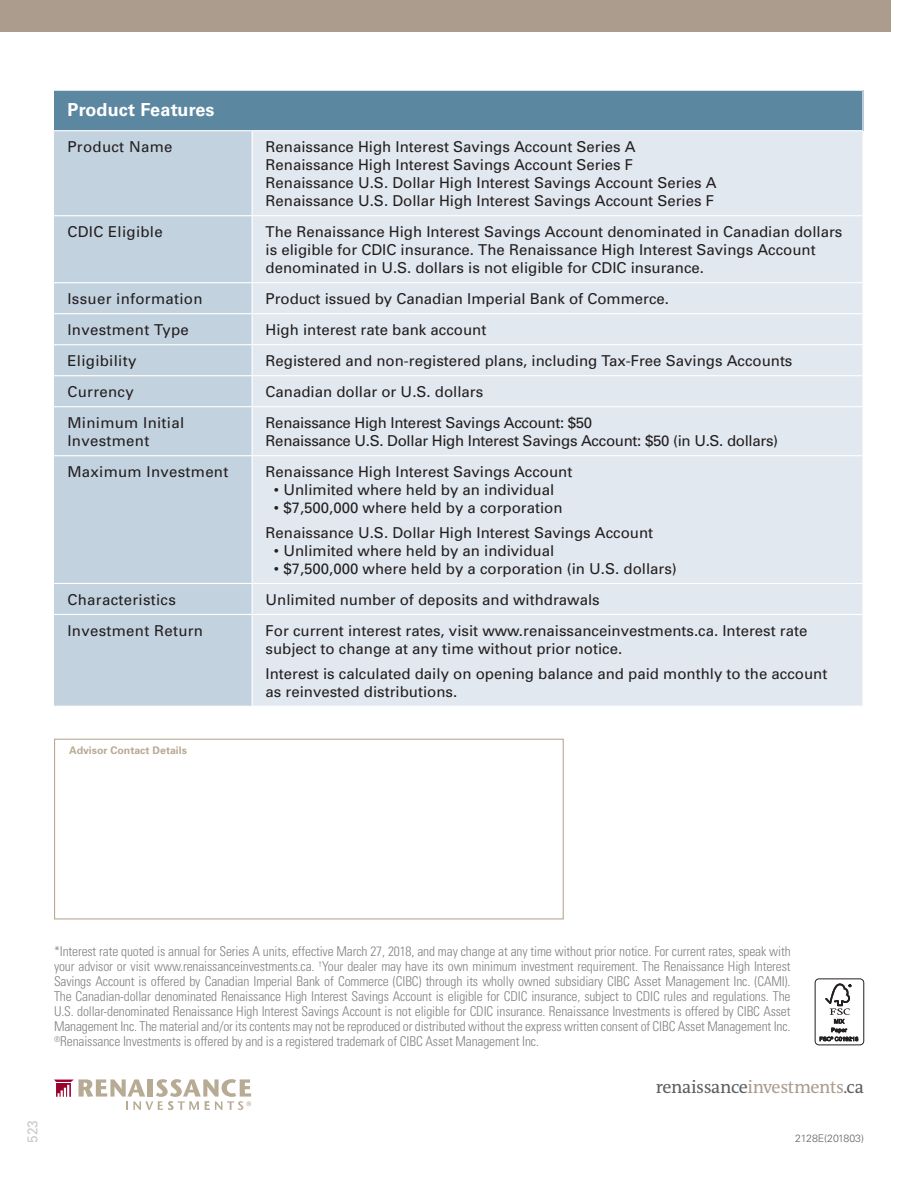
<style>
.page{position:relative;width:918px;height:1188px;background:#fff}
.page>*{position:absolute;margin:0;border:0;box-sizing:border-box;transform-origin:0 0}
.t1{font:18px "The Antiqua Sun OT";letter-spacing:-.02em;color:#5f5f62}
.subhead{font:700 18px "Univers LT";letter-spacing:.01em;color:#fff}
.t2{font:15px/18px "Univers";color:#231f20}
.t3{font:15px/18px "Univers";letter-spacing:.02em;color:#231f20}
.t4{font:15px "Univers";letter-spacing:-.02em;color:#231f20}
.t5{font:14.25px "Univers";color:#939598;scale:.95 1}
.Disclaimer{font:300 condensed 13.5px/15px "Univers LT";letter-spacing:-.01em;color:#808285;text-align:justify}
.t6{font:700 10.5px "Univers";color:#b8ab95}
.t7{font:300 10.5px "Univers LT";color:#636366}
.s1{color:#ab9c8e}
</style>
<div class="page">
<div style="left:815px;top:978px;width:49px;height:67px;border:1px solid #231f20;border-radius:4px"></div>
<svg style="left:820px;top:983px;width:38px;height:58px"></svg>
<div style="left:0;top:0;width:891px;height:31px;background:#ab9c8e"></div>
<svg style="left:54px;top:1079px;width:197px;height:31px"></svg>
<div style="left:54px;top:739px;width:510px;height:180px;border:1px solid #b8ab95"></div>
<div style="left:54px;top:90px;width:809px;height:41px;background:#5c87a1"></div>
<div style="left:54px;top:131px;width:198px;height:575px;background:#c3d2df"></div>
<div style="left:253px;top:131px;width:609px;height:575px;background:#e1e8ef"></div>
<hr style="left:54px;top:90px;width:198px;height:1px;background:#fff">
<hr style="left:252px;top:90px;width:612px;height:1px;background:#fff">
<hr style="left:862px;top:91px;width:2px;height:39px;background:#fff">
<hr style="left:54px;top:130px;width:198px;height:1px;background:#fff">
<hr style="left:252px;top:130px;width:612px;height:1px;background:#fff">
<hr style="left:54px;top:215px;width:198px;height:1px;background:#fff">
<hr style="left:54px;top:282px;width:198px;height:1px;background:#fff">
<hr style="left:54px;top:313px;width:198px;height:1px;background:#fff">
<hr style="left:54px;top:344px;width:198px;height:1px;background:#fff">
<hr style="left:54px;top:375px;width:198px;height:1px;background:#fff">
<hr style="left:54px;top:406px;width:198px;height:1px;background:#fff">
<hr style="left:54px;top:455px;width:198px;height:1px;background:#fff">
<hr style="left:54px;top:583px;width:198px;height:1px;background:#fff">
<hr style="left:54px;top:614px;width:198px;height:1px;background:#fff">
<hr style="left:252px;top:215px;width:612px;height:1px;background:#fff">
<hr style="left:252px;top:282px;width:612px;height:1px;background:#fff">
<hr style="left:252px;top:313px;width:612px;height:1px;background:#fff">
<hr style="left:252px;top:344px;width:612px;height:1px;background:#fff">
<hr style="left:252px;top:375px;width:612px;height:1px;background:#fff">
<hr style="left:252px;top:406px;width:612px;height:1px;background:#fff">
<hr style="left:252px;top:455px;width:612px;height:1px;background:#fff">
<hr style="left:252px;top:583px;width:612px;height:1px;background:#fff">
<hr style="left:252px;top:614px;width:612px;height:1px;background:#fff">
<p class="subhead" style="left:68px;top:99px;width:149px">Product Features</p>
<p class="t3" style="left:68px;top:138px;width:106px">Product Name</p>
<p class="t2" style="left:266px;top:138px;width:372px">Renaissance High Interest Savings Account Series A</p>
<p class="t2" style="left:266px;top:156px;width:369px">Renaissance High Interest Savings Account Series F</p>
<p class="t2" style="left:266px;top:174px;width:452px">Renaissance U.S. Dollar High Interest Savings Account Series A</p>
<p class="t2" style="left:266px;top:192px;width:450px">Renaissance U.S. Dollar High Interest Savings Account Series F</p>
<p class="t3" style="left:68px;top:223px;width:97px">CDIC Eligible</p>
<p class="t2" style="left:266px;top:223px;width:578px">The Renaissance High Interest Savings Account denominated in Canadian dollars is eligible for CDIC insurance. The Renaissance High Interest Savings Account denominated in U.S. dollars is not eligible for CDIC insurance.</p>
<p class="t3" style="left:68px;top:290px;width:137px">Issuer information</p>
<p class="t2" style="left:266px;top:290px;width:405px">Product issued by Canadian Imperial Bank of Commerce.</p>
<p class="t3" style="left:68px;top:321px;width:123px">Investment Type</p>
<p class="t2" style="left:266px;top:321px;width:222px">High interest rate bank account</p>
<p class="t3" style="left:68px;top:352px;width:70px">Eligibility</p>
<p class="t2" style="left:266px;top:352px;width:528px">Registered and non-registered plans, including Tax-Free Savings Accounts</p>
<p class="t3" style="left:68px;top:383px;width:68px">Currency</p>
<p class="t2" style="left:266px;top:383px;width:219px">Canadian dollar or U.S. dollars</p>
<p class="t3" style="left:68px;top:414px;width:118px">Minimum Initial<br>Investment</p>
<p class="t4" style="left:266px;top:414px;width:328px">Renaissance High Interest Savings Account: $50</p>
<p class="t4" style="left:266px;top:432px;width:514px">Renaissance U.S. Dollar High Interest Savings Account: $50 (in U.S. dollars)</p>
<p class="t3" style="left:68px;top:463px;width:162px">Maximum Investment</p>
<p class="t2" style="left:266px;top:463px;width:308px">Renaissance High Interest Savings Account</p>
<p class="t2" style="left:274px;top:481px;width:282px">• Unlimited where held by an individual</p>
<p class="t2" style="left:274px;top:499px;width:290px">• $7,500,000 where held by a corporation</p>
<p class="t2" style="left:266px;top:523px;width:389px">Renaissance U.S. Dollar High Interest Savings Account</p>
<p class="t2" style="left:274px;top:541px;width:282px">• Unlimited where held by an individual</p>
<p class="t2" style="left:274px;top:559px;width:404px">• $7,500,000 where held by a corporation (in U.S. dollars)</p>
<p class="t3" style="left:68px;top:590px;width:110px">Characteristics</p>
<p class="t2" style="left:266px;top:590px;width:336px">Unlimited number of deposits and withdrawals</p>
<p class="t3" style="left:68px;top:621px;width:137px">Investment Return</p>
<p class="t2" style="left:266px;top:621px;width:543px">For current interest rates, visit www.renaissanceinvestments.ca. Interest rate subject to change at any time without prior notice.</p>
<p class="t2" style="left:266px;top:664px;width:563px">Interest is calculated daily on opening balance and paid monthly to the account as reinvested distributions.</p>
<p class="t6" style="left:69px;top:744px;width:119px">Advisor Contact Details</p>
<p class="t5" style="left:23px;top:1143px;width:25px;rotate:-90deg">523</p>
<p class="Disclaimer" style="left:54px;top:944px;width:738px">*Interest rate quoted is annual for Series A units, effective March 27, 2018, and may change at any time without prior notice. For current rates, speak with your advisor or visit www.renaissanceinvestments.ca. <sup>†</sup>Your dealer may have its own minimum investment requirement. The Renaissance High Interest Savings Account is offered by Canadian Imperial Bank of Commerce (CIBC) through its wholly owned subsidiary CIBC Asset Management Inc. (CAMI).<br>The Canadian-dollar denominated Renaissance High Interest Savings Account is eligible for CDIC insurance, subject to CDIC rules and regulations. The U.S. dollar-denominated Renaissance High Interest Savings Account is not eligible for CDIC insurance. Renaissance Investments is offered by CIBC Asset Management Inc. The material and/or its contents may not be reproduced or distributed without the express written consent of CIBC Asset Management Inc. <sup>®</sup>Renaissance Investments is offered by and is a registered trademark of CIBC Asset Management Inc.</p>
<p class="t1" style="left:656px;top:1077px;width:210px">renaissance<span class="s1">investments</span>.ca</p>
<p class="t7" style="left:795px;top:1132px;width:70px">2128E(201803)</p>
</div>
